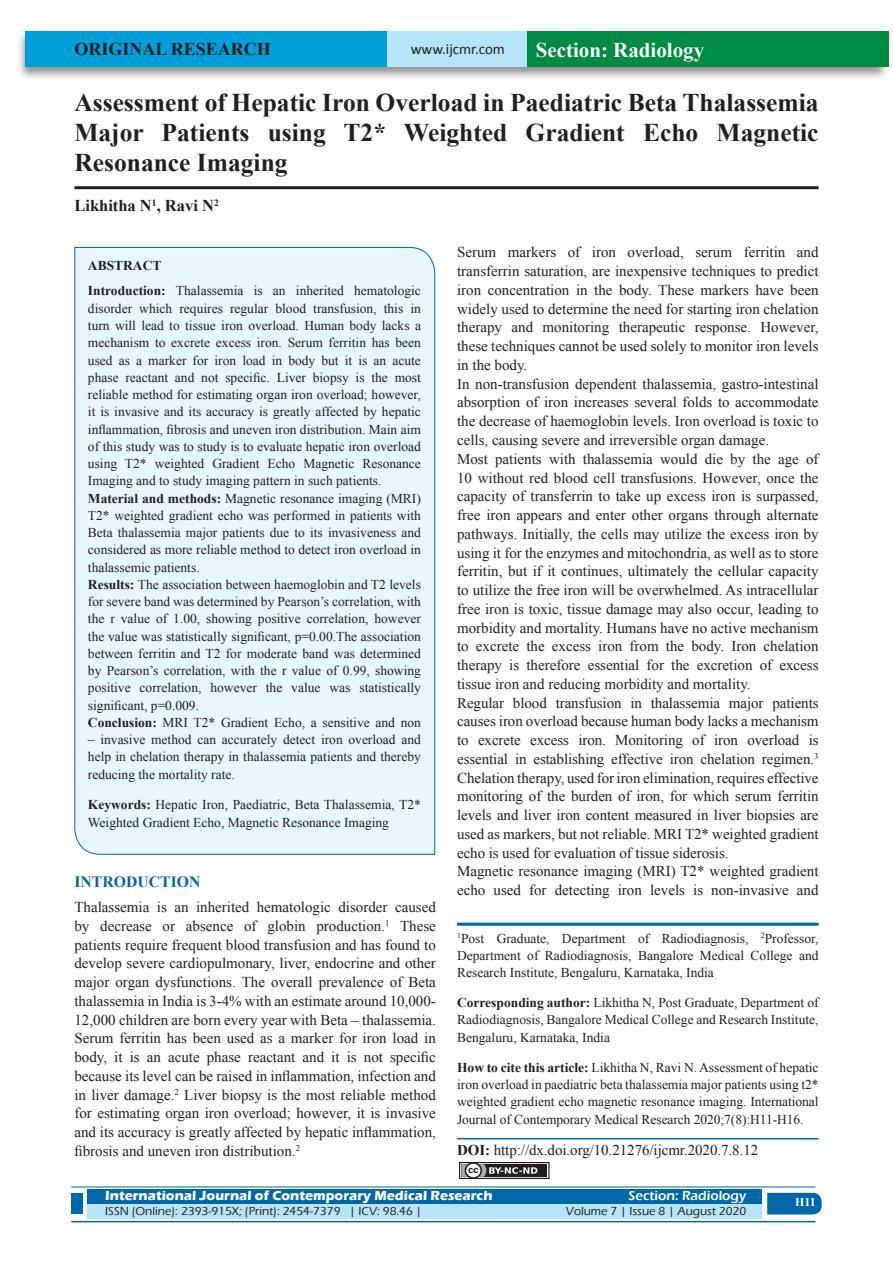
<style>
.page{position:relative;width:893px;height:1263px;background:#fff}
.page>*{position:absolute;margin:0;border:0;box-sizing:border-box;transform-origin:0 0}
.A_Title_New{font:700 25.5px/30px "Times New Roman";color:#231f20;text-align:justify}
.t1{font:700 21px "Times New Roman";color:#fff}
.AT_new{font:700 18px "Times New Roman";color:#231f20}
.AU-New{font:700 16.5px "Times New Roman";color:#231f20}
.t2{font:700 15.75px "Times New Roman";color:#0067aa}
.TX_New{font:15px/18.8px "Times New Roman";color:#231f20;text-align:justify}
.t3{font:15px "Calibri";color:#231f20}
.HTC_new{font:13.5px/17.2px "Times New Roman";color:#231f20}
.Affi_New{font:13.5px/17.2px "Times New Roman";color:#231f20;text-align:justify}
.Corresponding{font:13.5px/17.2px "Times New Roman";color:#231f20;text-align:justify}
.t4{font:700 13.5px "Eras ITC";color:#fff}
.t5{font:600 13.5px "Eras ITC";color:#fff}
.t6{font:500 12px "Eras ITC";color:#231f20}
.t7{font:700 12px "Times New Roman";color:#fff}
.s1{font-weight:700}
</style>
<div class="page">
<div style="left:16px;top:29px;width:875px;height:52px;background:#231f20;opacity:.5"></div>
<div style="left:25px;top:31px;width:858px;height:35px;background:#b6e4f9"></div>
<div style="left:25px;top:31px;width:362px;height:35px;background:#009fda"></div>
<div style="left:527px;top:31px;width:361px;height:35px;background:#008b43"></div>
<div style="left:87px;top:1189px;width:674px;height:15px;background:#0067aa"></div>
<div style="left:87px;top:1204px;width:674px;height:15px;background:#b6e4f9"></div>
<svg style="left:767px;top:1193px;width:55px;height:21px"></svg>
<hr style="left:71px;top:1186px;width:744px;height:1px;background:#0067aa">
<hr style="left:71px;top:1221px;width:744px;height:1px;background:#0067aa">
<div style="left:71px;top:1193px;width:12px;height:21px;background:#0067aa"></div>
<div style="left:459px;top:1162px;width:91px;height:17px;border:1px solid #231f20"></div>
<div style="left:461px;top:1164px;width:86px;height:13px;background:#231f20"></div>
<svg style="left:461px;top:1162px;width:76px;height:17px"></svg>
<hr style="left:74px;top:186px;width:745px;height:3px;background:#231f20">
<div style="left:74px;top:247px;width:361px;height:608px;background:#e8f6fd"></div>
<hr style="left:457px;top:923px;width:362px;height:3px;background:#0067aa">
<hr style="left:457px;top:1138px;width:362px;height:1px;background:#0067aa">
<p class="AT_new" style="left:74px;top:36px;width:198px">ORIGINAL RESEARCH</p>
<p class="t3" style="left:411px;top:40px;width:96px">www.ijcmr.com</p>
<h2 class="t1" style="left:536px;top:35px;width:170px">Section: Radiology</h2>
<p class="A_Title_New" style="left:74px;top:87px;width:746px">Assessment of Hepatic Iron Overload in Paediatric Beta Thalassemia Major Patients using T2* Weighted Gradient Echo Magnetic Resonance Imaging</p>
<p class="AU-New" style="left:74px;top:194px;width:146px">Likhitha N<sup>1</sup>, Ravi N<sup>2</sup></p>
<p class="HTC_new" style="left:88px;top:252px;width:335px;line-height:25.8px"><span class="s1">ABSTRACT<br>Introduction:</span> Thalassemia is an inherited hematologic</p>
<p class="HTC_new" style="left:88px;top:299px;width:335px">disorder which requires regular blood transfusion, this in turn will lead to tissue iron overload. Human body lacks a mechanism to excrete excess iron. Serum ferritin has been used as a marker for iron load in body but it is an acute phase reactant and not specific. Liver biopsy is the most reliable method for estimating organ iron overload; however, it is invasive and its accuracy is greatly affected by hepatic inflammation, fibrosis and uneven iron distribution. Main aim of this study was to study is to evaluate hepatic iron overload using T2* weighted Gradient Echo Magnetic Resonance Imaging and to study imaging pattern in such patients.<br><span class="s1">Material and methods:</span> Magnetic resonance imaging (MRI)<br>T2* weighted gradient echo was performed in patients with Beta thalassemia major patients due to its invasiveness and considered as more reliable method to detect iron overload in thalassemic patients.<br><span class="s1">Results:</span> The association between haemoglobin and T2 levels for severe band was determined by Pearson’s correlation, with the r value of 1.00, showing positive correlation, however the value was statistically significant, p=0.00.The association between ferritin and T2 for moderate band was determined by Pearson’s correlation, with the r value of 0.99, showing positive correlation, however the value was statistically significant, p=0.009.<br><span class="s1">Conclusion:</span> MRI T2* Gradient Echo, a sensitive and non</p>
<p class="HTC_new" style="left:88px;top:731px;width:335px;text-align:justify">– invasive method can accurately detect iron overload and help in chelation therapy in thalassemia patients and thereby reducing the mortality rate.</p>
<p class="HTC_new" style="left:88px;top:796px;width:334px;line-height:18px"><span class="s1">Keywords:</span> Hepatic Iron, Paediatric, Beta Thalassemia, T2*<br>Weighted Gradient Echo, Magnetic Resonance Imaging</p>
<h1 class="t2" style="left:74px;top:871px;width:127px">INTRODUCTION</h1>
<p class="TX_New" style="left:74px;top:897px;width:363px">Thalassemia is an inherited hematologic disorder caused by decrease or absence of globin production.<sup>1</sup> These patients require frequent blood transfusion and has found to develop severe cardiopulmonary, liver, endocrine and other major organ dysfunctions. The overall prevalence of Beta thalassemia in India is 3-4% with an estimate around 10,000- 12,000 children are born every year with Beta – thalassemia.</p>
<p class="TX_New" style="left:74px;top:1029px;width:363px">Serum ferritin has been used as a marker for iron load in body, it is an acute phase reactant and it is not specific because its level can be raised in inflammation, infection and in liver damage.<sup>2</sup> Liver biopsy is the most reliable method for estimating organ iron overload; however, it is invasive and its accuracy is greatly affected by hepatic inflammation, fibrosis and uneven iron distribution.<sup>2</sup></p>
<p class="TX_New" style="left:457px;top:243px;width:363px">Serum markers of iron overload, serum ferritin and transferrin saturation, are inexpensive techniques to predict iron concentration in the body. These markers have been widely used to determine the need for starting iron chelation therapy and monitoring therapeutic response. However, these techniques cannot be used solely to monitor iron levels in the body.</p>
<p class="TX_New" style="left:457px;top:374px;width:363px">In non-transfusion dependent thalassemia, gastro-intestinal absorption of iron increases several folds to accommodate the decrease of haemoglobin levels. Iron overload is toxic to cells, causing severe and irreversible organ damage.</p>
<p class="TX_New" style="left:457px;top:449px;width:363px">Most patients with thalassemia would die by the age of 10 without red blood cell transfusions. However, once the capacity of transferrin to take up excess iron is surpassed, free iron appears and enter other organs through alternate pathways. Initially, the cells may utilize the excess iron by using it for the enzymes and mitochondria, as well as to store ferritin, but if it continues, ultimately the cellular capacity to utilize the free iron will be overwhelmed. As intracellular free iron is toxic, tissue damage may also occur, leading to morbidity and mortality. Humans have no active mechanism to excrete the excess iron from the body. Iron chelation therapy is therefore essential for the excretion of excess tissue iron and reducing morbidity and mortality.</p>
<p class="TX_New" style="left:457px;top:693px;width:363px">Regular blood transfusion in thalassemia major patients causes iron overload because human body lacks a mechanism to excrete excess iron. Monitoring of iron overload is essential in establishing effective iron chelation regimen.<sup>3<br></sup>Chelation therapy, used for iron elimination, requires effective monitoring of the burden of iron, for which serum ferritin levels and liver iron content measured in liver biopsies are used as markers, but not reliable. MRI T2* weighted gradient echo is used for evaluation of tissue siderosis.</p>
<p class="TX_New" style="left:457px;top:862px;width:363px">Magnetic resonance imaging (MRI) T2* weighted gradient echo used for detecting iron levels is non-invasive and</p>
<p class="Affi_New" style="left:457px;top:929px;width:363px"><sup>1</sup>Post Graduate, Department of Radiodiagnosis, <sup>2</sup>Professor, Department of Radiodiagnosis, Bangalore Medical College and Research Institute, Bengaluru, Karnataka, India</p>
<p class="Corresponding" style="left:457px;top:994px;width:363px"><span class="s1">Corresponding author:</span> Likhitha N, Post Graduate, Department of Radiodiagnosis, Bangalore Medical College and Research Institute, Bengaluru, Karnataka, India</p>
<p class="HTC_new" style="left:457px;top:1058px;width:363px;text-align:justify"><span class="s1">How to cite this article:</span> Likhitha N, Ravi N. Assessment of hepatic iron overload in paediatric beta thalassemia major patients using t2* weighted gradient echo magnetic resonance imaging. International Journal of Contemporary Medical Research 2020;7(8):H11-H16.</p>
<p class="TX_New" style="left:457px;top:1140px;width:303px"><span class="s1">DOI:</span> http://dx.doi.org/10.21276/ijcmr.2020.7.8.12</p>
<p class="t4" style="left:105px;top:1188px;width:389px">International Journal of Contemporary Medical Research</p>
<p class="t5" style="left:628px;top:1188px;width:119px">Section: Radiology</p>
<p class="t6" style="left:105px;top:1204px;width:318px">ISSN (Online): 2393-915X; (Print): 2454-7379 | ICV: 98.46 |</p>
<p class="t6" style="left:566px;top:1204px;width:182px">Volume 7 | Issue 8 | August 2020</p>
<h4 class="t7" style="left:795px;top:1194px;width:22px">H11</h4>
</div>
